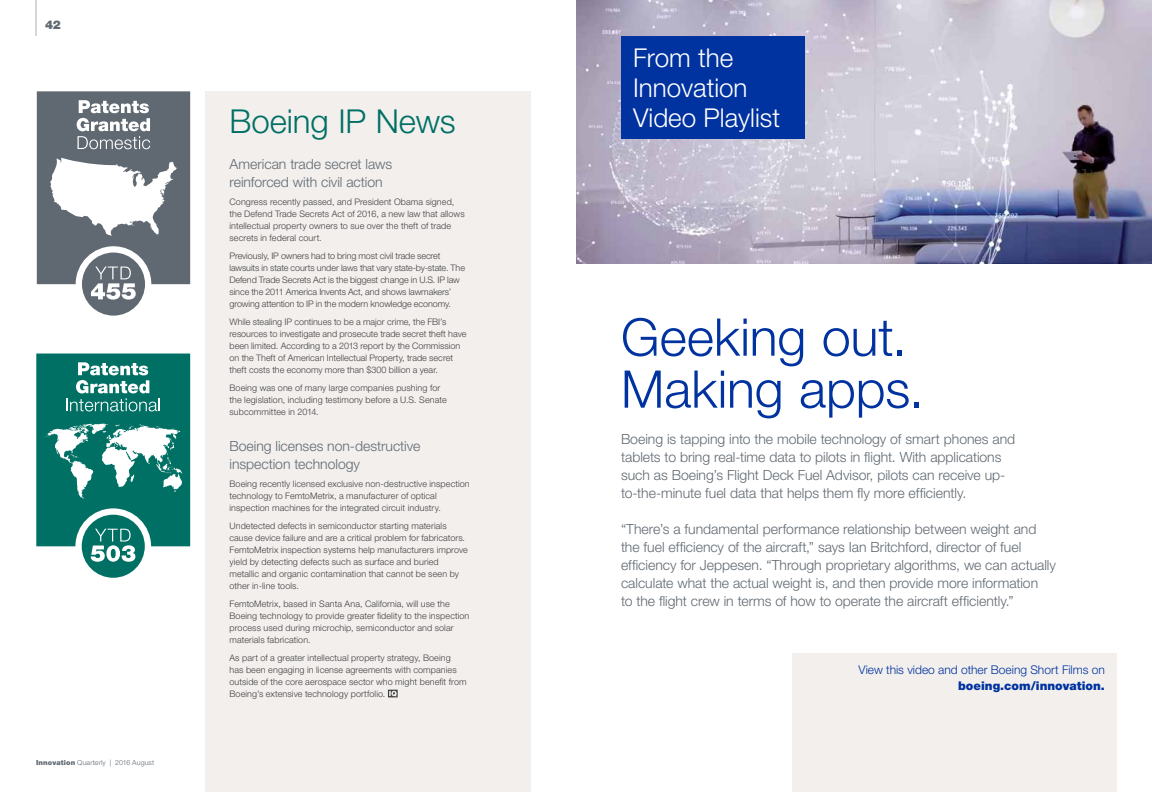
<style>
.page{position:relative;width:1152px;height:792px;background:#fff}
.page>*{position:absolute;margin:0;border:0;box-sizing:border-box;transform-origin:0 0}
.t1{font:300 52px/52px "Helvetica Neue LT Std";color:#0032a0}
.t2{font:300 33px "Helvetica Neue LT Std";letter-spacing:-.005em;color:#007064}
.t3{font:300 26px/30px "Helvetica Neue LT Std";color:#fff}
.t4{font:300 14px/18px "Helvetica Neue LT Std";color:#606971}
.t5{font:300 12px "Helvetica Neue LT Std";color:#0032a0}
.t6{font:900 12px "Helvetica Neue LT Std";color:#0032a0}
.t7{font:900 12px "Helvetica Neue LT Std";color:#606971}
.t8{font:300 9px/12px "Helvetica Neue LT Std";letter-spacing:.005em;color:#414042}
.t9{font:300 7px "Helvetica Neue LT Std";letter-spacing:.02em;color:#606971}
.s1{font-weight:900}
</style>
<div class="page">
<div style="left:206px;top:91px;width:325px;height:701px;background:#f2efed"></div>
<hr style="left:36px;top:0;width:1px;height:36px;background:#adb1b5">
<svg style="left:388px;top:690px;width:10px;height:7px"></svg>
<img style="left:576px;top:0;width:576px;height:264px">
<div style="left:621px;top:36px;width:183px;height:103px;background:#0032a0"></div>
<div style="left:792px;top:653px;width:325px;height:139px;background:#f2efed"></div>
<div style="left:82px;top:253px;width:63px;height:63px;background:#606971;border-radius:50%"></div>
<svg style="left:37px;top:91px;width:153px;height:209px"></svg>
<div style="left:82px;top:515px;width:63px;height:63px;background:#007064;border-radius:50%"></div>
<svg style="left:36px;top:354px;width:154px;height:208px"></svg>
<h3 class="t7" style="left:45px;top:17px;width:17px">42</h3>
<p class="t9" style="left:36px;top:758px;width:120px"><span class="s1">Innovation</span> Quarterly | 2016 August</p>
<h2 class="t2" style="left:230px;top:101px;width:228px">Boeing IP News</h2>
<h3 class="t4" style="left:230px;top:155px;width:164px">American trade secret laws reinforced with civil action</h3>
<p class="t8" style="left:230px;top:196px;width:237px">Congress recently passed, and President Obama signed, the Defend Trade Secrets Act of 2016, a new law that allows intellectual property owners to sue over the theft of trade secrets in federal court.</p>
<p class="t8" style="left:230px;top:250px;width:237px">Previously, IP owners had to bring most civil trade secret lawsuits in state courts under laws that vary state-by-state. The Defend Trade Secrets Act is the biggest change in U.S. IP law since the 2011 America Invents Act, and shows lawmakers’ growing attention to IP in the modern knowledge economy.</p>
<p class="t8" style="left:230px;top:316px;width:238px">While stealing IP continues to be a major crime, the FBI’s resources to investigate and prosecute trade secret theft have been limited. According to a 2013 report by the Commission on the Theft of American Intellectual Property, trade secret theft costs the economy more than $300 billion a year.</p>
<p class="t8" style="left:230px;top:382px;width:219px">Boeing was one of many large companies pushing for the legislation, including testimony before a U.S. Senate subcommittee in 2014.</p>
<h3 class="t4" style="left:230px;top:437px;width:192px">Boeing licenses non-destructive inspection technology</h3>
<p class="t8" style="left:230px;top:478px;width:242px">Boeing recently licensed exclusive non-destructive inspection technology to FemtoMetrix, a manufacturer of optical inspection machines for the integrated circuit industry.</p>
<p class="t8" style="left:230px;top:520px;width:240px">Undetected defects in semiconductor starting materials cause device failure and are a critical problem for fabricators.<br>FemtoMetrix inspection systems help manufacturers improve yield by detecting defects such as surface and buried metallic and organic contamination that cannot be seen by other in-line tools.</p>
<p class="t8" style="left:230px;top:598px;width:241px">FemtoMetrix, based in Santa Ana, California, will use the Boeing technology to provide greater fidelity to the inspection process used during microchip, semiconductor and solar materials fabrication.</p>
<p class="t8" style="left:230px;top:652px;width:239px">As part of a greater intellectual property strategy, Boeing has been engaging in license agreements with companies outside of the core aerospace sector who might benefit from Boeing’s extensive technology portfolio.</p>
<h3 class="t3" style="left:633px;top:42px;width:149px">From the<br>Innovation<br>Video Playlist</h3>
<h1 class="t1" style="left:621px;top:310px;width:304px">Geeking out.<br>Making apps.</h1>
<p class="t4" style="left:621px;top:429px;width:396px">Boeing is tapping into the mobile technology of smart phones and tablets to bring real-time data to pilots in flight. With applications such as Boeing’s Flight Deck Fuel Advisor, pilots can receive up&shy;to-the-minute fuel data that helps them fly more efficiently.</p>
<p class="t4" style="left:621px;top:519px;width:437px">“There’s a fundamental performance relationship between weight and the fuel efficiency of the aircraft,” says Ian Britchford, director of fuel efficiency for Jeppesen. “Through proprietary algorithms, we can actually calculate what the actual weight is, and then provide more information<br>to the flight crew in terms of how to operate the aircraft efficiently.”</p>
<h3 class="t5" style="left:859px;top:662px;width:248px">View this video and other Boeing Short Films on</h3>
<h3 class="t6" style="left:958px;top:679px;width:148px">boeing.com/innovation.</h3>
</div>
